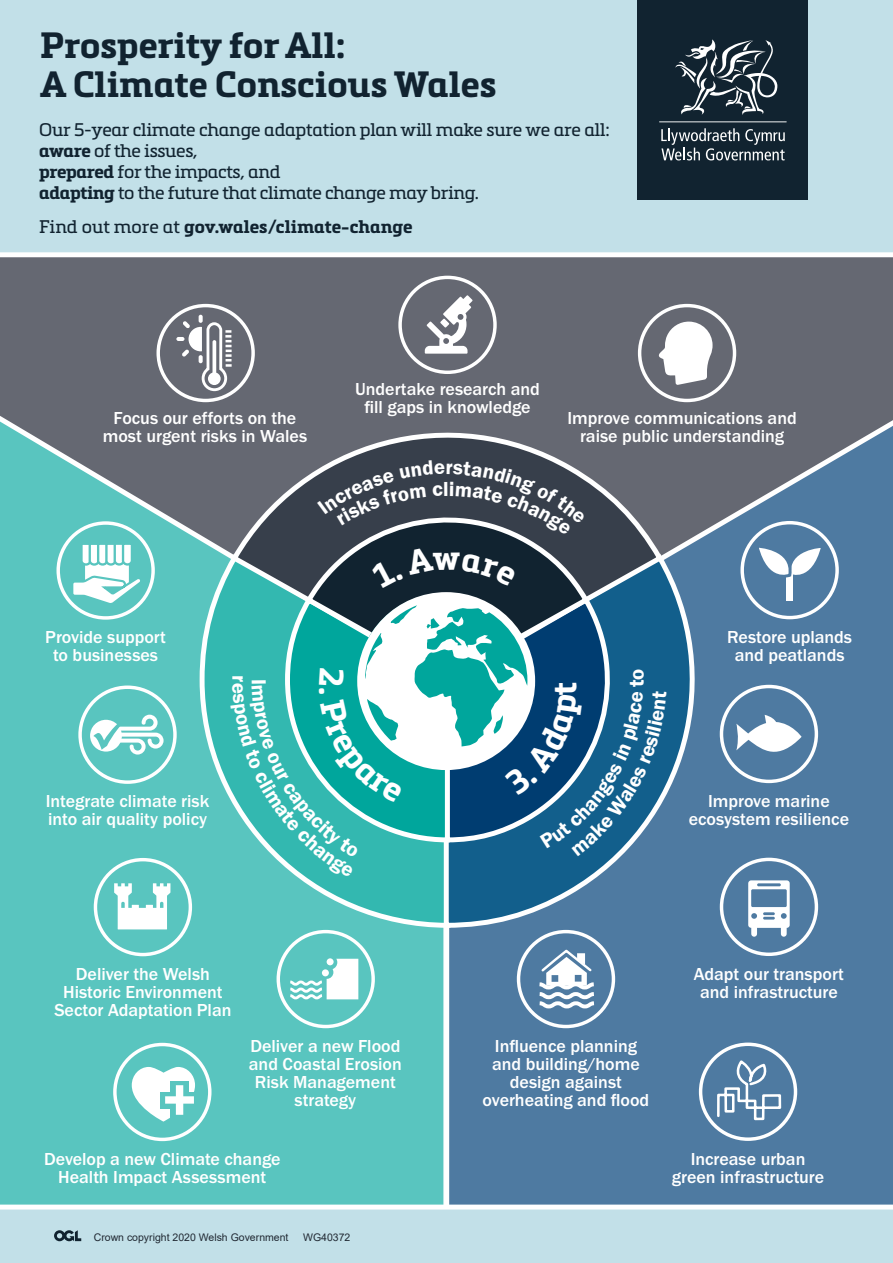
<style>
.page{position:relative;width:893px;height:1263px;background:#fff}
.page>*{position:absolute;margin:0;border:0;box-sizing:border-box;transform-origin:0 0}
.t1{font:700 36px/39px "Metronic Slab Pro";color:#112330}
.t2{font:21px "Franklin Gothic URW Dem";color:#fff}
.t3{font:500 18px/18px "Franklin Gothic URW";color:#fff;text-align:center}
.t4{font:18px "Metronic Slab Pro";letter-spacing:-.02em;color:#112330}
.t5{font:700 18px "Metronic Slab Pro";color:#112330}
.t6{font:10.5px "Arial";color:#212933}
.s1{font-weight:700}
.s2{font-weight:400}
</style>
<div class="page">
<div style="left:449px;top:690px;width:444px;height:514px;background:#4e7aa1"></div>
<div style="left:0;top:690px;width:444px;height:514px;background:#59c5bf"></div>
<svg style="left:0;top:257px;width:893px;height:433px;background:#637d88"></svg>
<div style="left:0;top:0;width:893px;height:255px;background:#c2e0e8"></div>
<div style="left:638px;top:0;width:170px;height:200px;background:#112330"></div>
<svg style="left:675px;top:39px;width:102px;height:76px"></svg>
<svg style="left:661px;top:128px;width:124px;height:32px"></svg>
<hr style="left:659px;top:121px;width:128px;height:1px;background:#fff">
<div style="left:0;top:1205px;width:893px;height:58px;background:#c2e0e8"></div>
<div style="left:0;top:1204px;width:893px;height:5px;background:#fff"></div>
<div style="left:0;top:252px;width:893px;height:5px;background:#fff"></div>
<div style="left:277px;top:930px;width:98px;height:98px;border:3px solid #fff;border-radius:50%"></div>
<div style="left:720px;top:685px;width:98px;height:98px;border:3px solid #fff;border-radius:50%"></div>
<svg style="left:736px;top:715px;width:66px;height:46px"></svg>
<div style="left:517px;top:930px;width:98px;height:98px;border:3px solid #fff;border-radius:50%"></div>
<svg style="left:536px;top:951px;width:62px;height:59px"></svg>
<div style="left:156px;top:304px;width:99px;height:98px;border:3px solid #fff;border-radius:50%"></div>
<svg style="left:176px;top:315px;width:56px;height:78px"></svg>
<svg style="left:748px;top:880px;width:42px;height:57px"></svg>
<div style="left:78px;top:685px;width:99px;height:99px;border:3px solid #fff;border-radius:50%"></div>
<svg style="left:88px;top:718px;width:35px;height:35px"></svg>
<div style="left:87px;top:717px;width:38px;height:38px;border:3px solid #59c5bf;border-radius:50%"></div>
<svg style="left:93px;top:715px;width:71px;height:39px"></svg>
<div style="left:94px;top:858px;width:98px;height:98px;border:3px solid #fff;border-radius:50%"></div>
<svg style="left:114px;top:883px;width:56px;height:46px"></svg>
<div style="left:56px;top:521px;width:99px;height:99px;border:3px solid #fff;border-radius:50%"></div>
<div style="left:83px;top:553px;width:48px;height:36px;background:#fff;border:2px solid #59c5bf"></div>
<svg style="left:79px;top:541px;width:55px;height:26px"></svg>
<div style="left:638px;top:304px;width:98px;height:98px;border:3px solid #fff;border-radius:50%"></div>
<svg style="left:658px;top:321px;width:55px;height:64px"></svg>
<div style="left:398px;top:276px;width:99px;height:98px;border:3px solid #fff;border-radius:50%"></div>
<svg style="left:425px;top:295px;width:48px;height:59px"></svg>
<div style="left:740px;top:521px;width:99px;height:98px;border:3px solid #fff;border-radius:50%"></div>
<div style="left:786px;top:570px;width:7px;height:30px;background:#fff"></div>
<svg style="left:754px;top:546px;width:72px;height:39px"></svg>
<div style="left:699px;top:1042px;width:98px;height:99px;border:3px solid #fff;border-radius:50%"></div>
<svg style="left:716px;top:1061px;width:66px;height:60px"></svg>
<svg style="left:70px;top:574px;width:74px;height:33px"></svg>
<div style="left:113px;top:1043px;width:98px;height:98px;border:3px solid #fff;border-radius:50%"></div>
<div style="left:160px;top:1092px;width:36px;height:16px;background:#59c5bf"></div>
<svg style="left:132px;top:1067px;width:63px;height:54px"></svg>
<svg style="left:287px;top:959px;width:71px;height:42px"></svg>
<div style="left:336px;top:968px;width:9px;height:9px;background:#fff;border-radius:50%"></div>
<div style="left:720px;top:858px;width:98px;height:98px;border:3px solid #fff;border-radius:50%"></div>
<div style="left:327px;top:958px;width:7px;height:7px;background:#fff;border-radius:50%"></div>
<div style="left:322px;top:969px;width:7px;height:7px;background:#fff;border-radius:50%"></div>
<svg style="left:54px;top:1230px;width:27px;height:11px"></svg>
<svg style="left:197px;top:550px;width:242px;height:380px;background:#5ac5bf"></svg>
<svg style="left:439px;top:550px;width:288px;height:380px;background:#4c7da2"></svg>
<svg style="left:228px;top:400px;width:438px;height:284px;background:#646972"></svg>
<svg style="left:302px;top:497px;width:291px;height:50px;background:#323e4a"></svg>
<svg style="left:317px;top:461px;width:269px;height:74px;background:#3f4752"></svg>
<svg style="left:231px;top:547px;width:436px;height:330px"></svg>
<p class="t1" style="left:40px;top:26px;width:458px">Prosperity for All:<br>A Climate Conscious Wales</p>
<p class="t4" style="left:39px;top:117px;width:572px">Our 5-year climate change adaptation plan will make sure we are all:</p>
<p class="t4" style="left:39px;top:138px;width:160px"><span class="s1">aware</span> of the issues,</p>
<p class="t4" style="left:39px;top:159px;width:243px"><span class="s1">prepared</span> for the impacts, and</p>
<p class="t4" style="left:39px;top:180px;width:441px"><span class="s1">adapting</span> to the future that climate change may bring.</p>
<p class="t5" style="left:39px;top:215px;width:375px"><span class="s2">Find out more at</span> gov.wales/climate-change</p>
<p class="t3" style="left:103px;top:409px;width:206px">Focus our efforts on the most urgent risks in Wales</p>
<p class="t3" style="left:355px;top:379px;width:186px">Undertake research and</p>
<p class="t3" style="left:364px;top:397px;width:168px">fill gaps in knowledge</p>
<p class="t2" style="left:443px;top:476px;width:7px">l</p>
<p class="t3" style="left:567px;top:409px;width:231px">Improve communications and raise public understanding</p>
<p class="t3" style="left:45px;top:628px;width:122px">Provide support to businesses</p>
<p class="t2" style="left:252px;top:675px;width:9px;rotate:90deg">r</p>
<p class="t3" style="left:46px;top:792px;width:165px;text-align:left">Integrate climate risk into air quality policy</p>
<p class="t3" style="left:727px;top:627px;width:126px">Restore uplands and peatlands</p>
<p class="t3" style="left:689px;top:792px;width:162px">Improve marine ecosystem resilience</p>
<p class="t3" style="left:54px;top:964px;width:179px">Deliver the Welsh<br>Historic Environment<br>Sector Adaptation Plan</p>
<p class="t3" style="left:694px;top:964px;width:152px">Adapt our transport and infrastructure</p>
<p class="t3" style="left:249px;top:1036px;width:154px">Deliver a new Flood and Coastal Erosion<br>Risk Management strategy</p>
<p class="t3" style="left:44px;top:1150px;width:238px">Develop a new Climate change<br>Health Impact Assessment</p>
<p class="t6" style="left:94px;top:1230px;width:196px">Crown copyright 2020 Welsh Government</p>
<p class="t6" style="left:303px;top:1230px;width:49px">WG40372</p>
<p class="t3" style="left:483px;top:1036px;width:168px">Influence planning and building/home design against overheating and flood</p>
<p class="t3" style="left:672px;top:1150px;width:154px">Increase urban green infrastructure</p>
</div>
